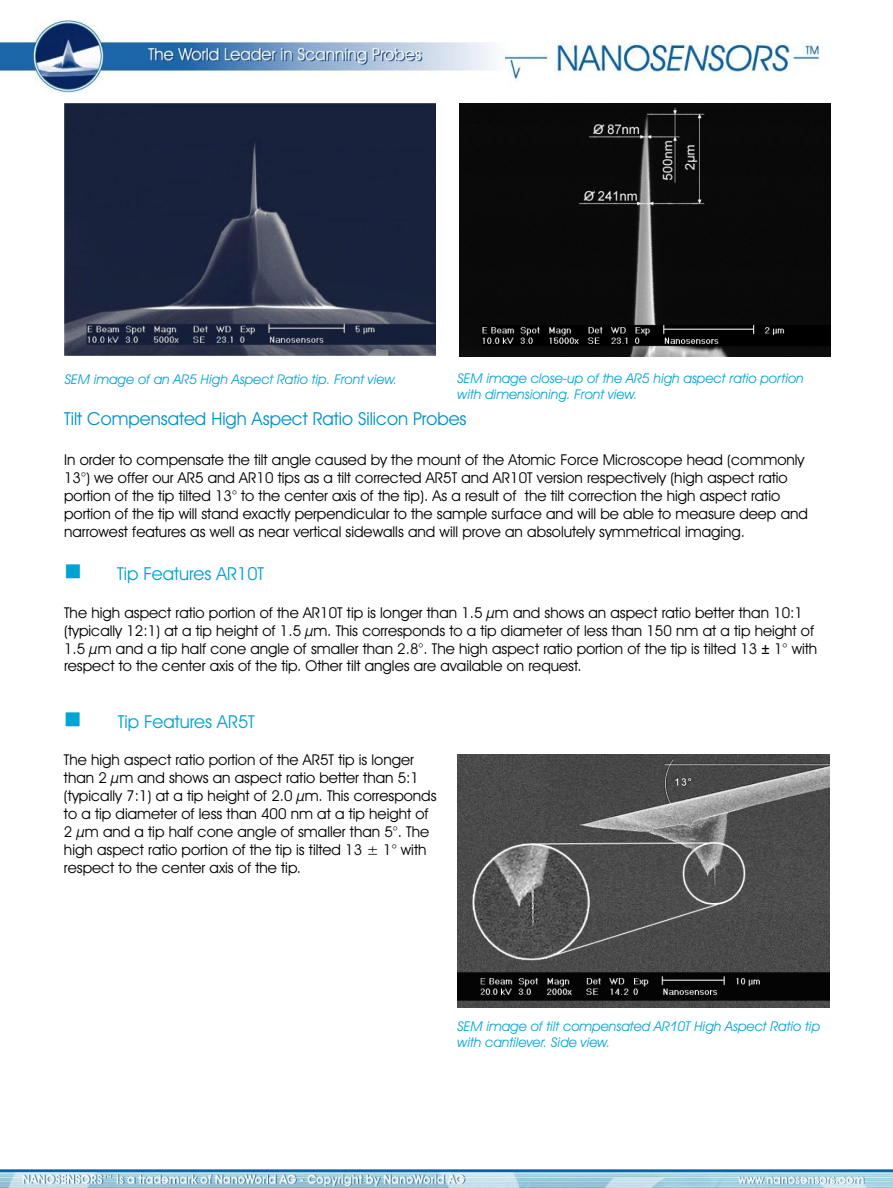
<style>
.page{position:relative;width:893px;height:1188px;background:#fff}
.page>*{position:absolute;margin:0;border:0;box-sizing:border-box;transform-origin:0 0}
.t1{font:18px "Avant Garde IT Cby BT";color:#0093cb}
.t2{font:18px "Avant Garde IT Cby BT";color:#00a3d4}
.t3{font:15px/18px "Avant Garde IT Cby BT";color:#000}
.t4{font:italic 13.5px/16.2px "Avant Garde Bk BT Book";color:#00a3d4}
.s1{font-family:"Arial"}
</style>
<div class="page">
<img style="left:0;top:19px;width:820px;height:74px">
<img style="left:459px;top:104px;width:371px;height:252px">
<img style="left:458px;top:755px;width:371px;height:252px">
<img style="left:0;top:1169px;width:893px;height:19px">
<img style="left:64px;top:103px;width:371px;height:253px">
<p class="t4" style="left:65px;top:372px;width:334px">SEM image of an AR5 High Aspect Ratio tip. Front view.</p>
<p class="t4" style="left:457px;top:372px;width:348px">SEM image close-up of the AR5 high aspect ratio portion with dimensioning. Front view.</p>
<p class="t1" style="left:64px;top:411px;width:404px">Tilt Compensated High Aspect Ratio Silicon Probes</p>
<p class="t3" style="left:64px;top:452px;width:745px">In order to compensate the tilt angle caused by the mount of the Atomic Force Microscope head (commonly 13°) we offer our AR5 and AR10 tips as a tilt corrected AR5T and AR10T version respectively (high aspect ratio portion of the tip tilted 13° to the center axis of the tip). As a result of the tilt correction the high aspect ratio portion of the tip will stand exactly perpendicular to the sample surface and will be able to measure deep and narrowest features as well as near vertical sidewalls and will prove an absolutely symmetrical imaging.</p>
<p class="t2" style="left:64px;top:566px;width:202px">■ Tip Features AR10T</p>
<p class="t3" style="left:64px;top:605px;width:755px">The high aspect ratio portion of the AR10T tip is longer than 1.5 µm and shows an aspect ratio better than 10:1 (typically 12:1) at a tip height of 1.5 µm. This corresponds to a tip diameter of less than 150 nm at a tip height of 1.5 µm and a tip half cone angle of smaller than 2.8°. The high aspect ratio portion of the tip is tilted 13 <span class="s1">±</span> 1° with respect to the center axis of the tip. Other tilt angles are available on request.</p>
<p class="t2" style="left:64px;top:714px;width:192px">■ Tip Features AR5T</p>
<p class="t3" style="left:64px;top:752px;width:374px">The high aspect ratio portion of the AR5T tip is longer than 2 µm and shows an aspect ratio better than 5:1 (typically 7:1) at a tip height of 2.0 µm. This corresponds to a tip diameter of less than 400 nm at a tip height of 2 µm and a tip half cone angle of smaller than 5°. The high aspect ratio portion of the tip is tilted 13 ± 1° with respect to the center axis of the tip.</p>
<p class="t4" style="left:457px;top:1020px;width:364px">SEM image of tilt compensated AR10T High Aspect Ratio tip with cantilever. Side view.</p>
</div>
